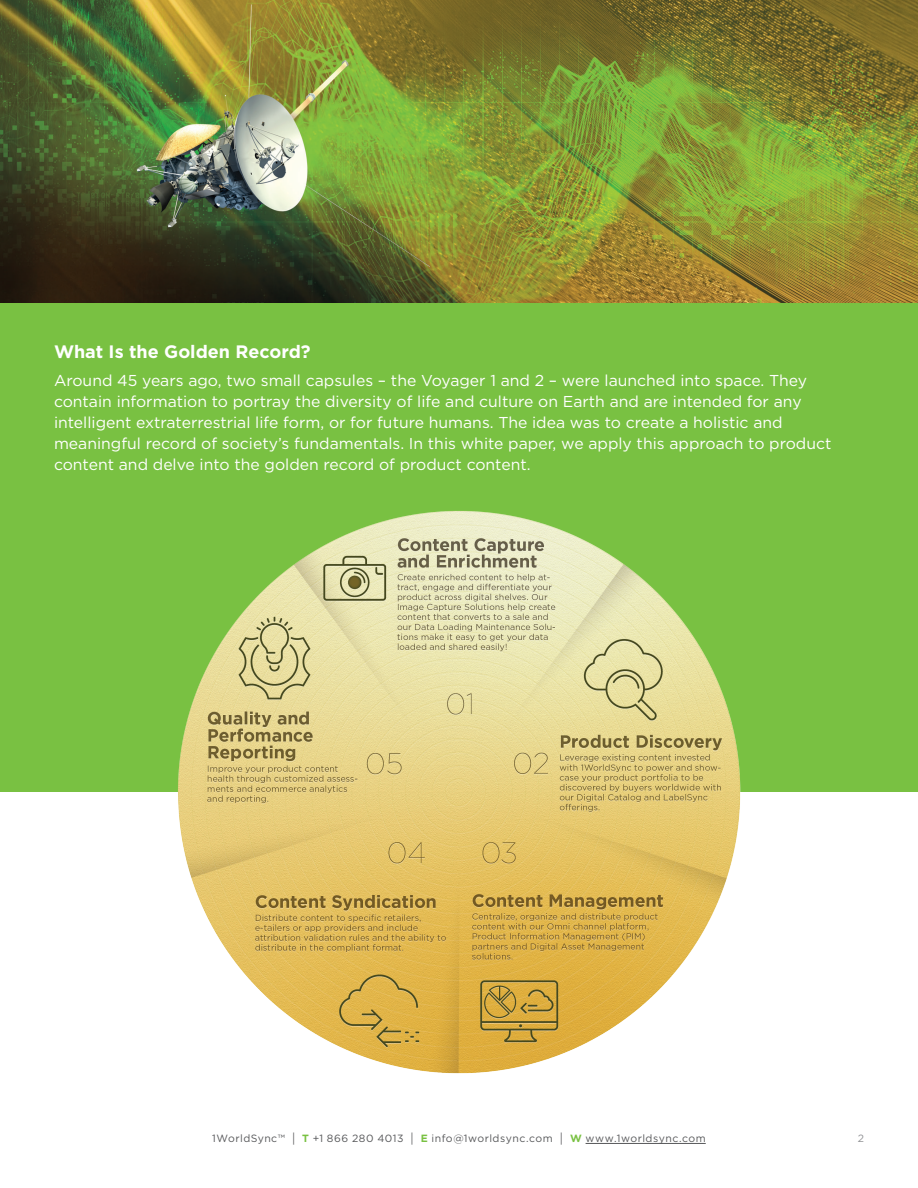
<style>
.page{position:relative;width:918px;height:1188px;background:#fff}
.page>*{position:absolute;margin:0;border:0;box-sizing:border-box;transform-origin:0 0}
.t1{font:700 18px "Gotham";color:#fff}
.body{font:15.75px/21px "Gotham";color:#fff}
.t2{font:10.5px "Gotham";letter-spacing:.045em;color:#57585a}
.t3{font:10.5px "Gotham";color:#919295}
.s1{font-size:13.2px}
.s2{font-weight:700;color:#79c142}
</style>
<div class="page">
<hr style="left:586px;top:1143px;width:120px;height:1px;background:#57585a">
<img style="left:0;top:0;width:918px;height:303px">
<div style="left:0;top:303px;width:918px;height:489px;background:#79c142"></div>
<img style="left:178px;top:511px;width:563px;height:563px">
<p class="t1" style="left:54px;top:340px;width:258px">What Is the Golden Record?</p>
<p class="body" style="left:54px;top:370px;width:779px">Around 45 years ago, two small capsules – the Voyager 1 and 2 – were launched into space. They contain information to portray the diversity of life and culture on Earth and are intended for any intelligent extraterrestrial life form, or for future humans. The idea was to create a holistic and meaningful record of society’s fundamentals. In this white paper, we apply this approach to product content and delve into the golden record of product content.</p>
<p class="t2" style="left:212px;top:1132px;width:495px">1WorldSync™ <span class="s1">|</span> <span class="s2">T</span> +1 866 280 4013 <span class="s1">|</span> <span class="s2">E</span> info@1worldsync.com <span class="s1">|</span> <span class="s2">W</span> www.1worldsync.com</p>
<p class="t3" style="left:858px;top:1132px;width:8px">2</p>
</div>
